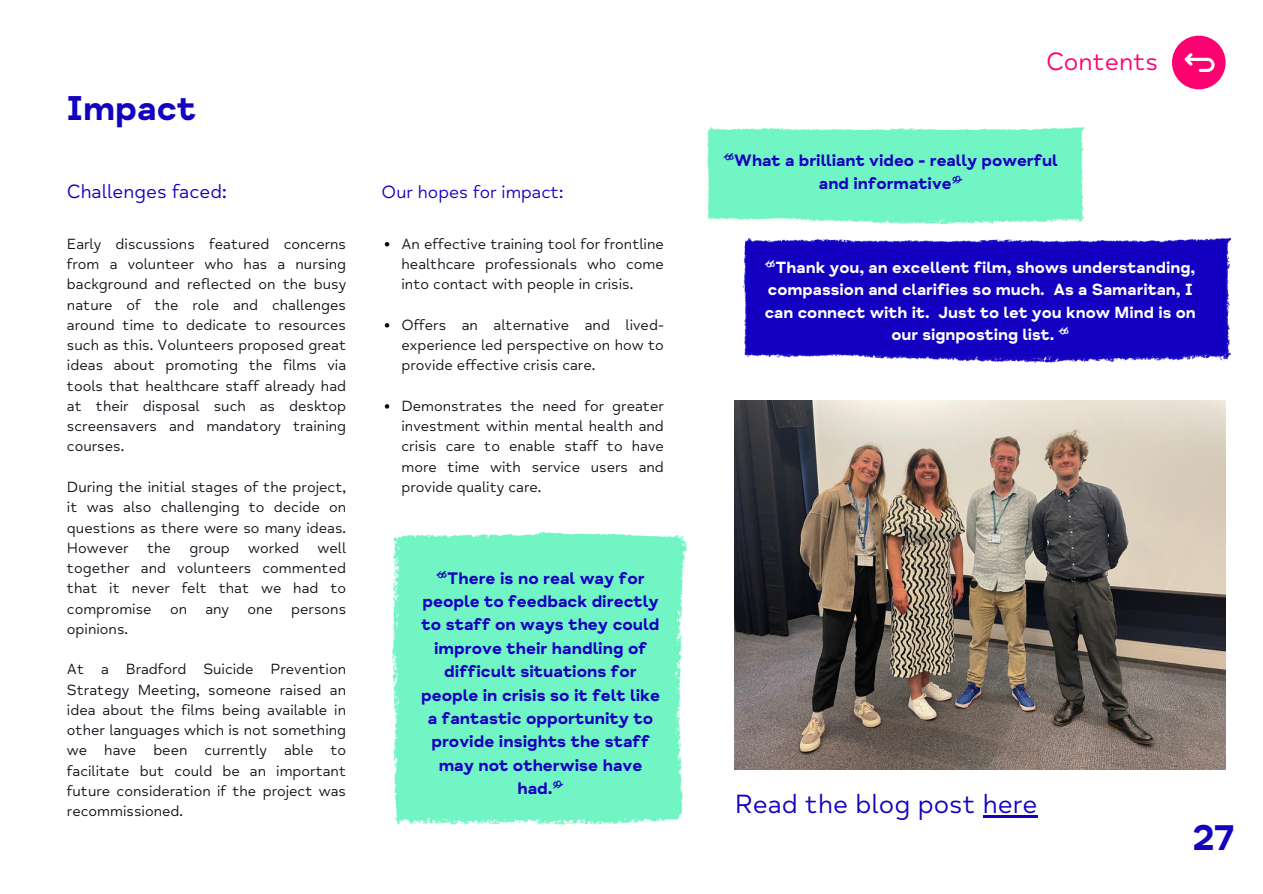
<style>
.page{position:relative;width:1263px;height:894px;background:#fff}
.page>*{position:absolute;margin:0;border:0;box-sizing:border-box;transform-origin:0 0}
.t1{font:36.45px "Mind Meridian Display";color:#1300c1}
.t2{font:35.25px "Mind Meridian Display";color:#1300c1}
.t3{font:27px "Mind Meridian";color:#1300c1}
.t4{font:25.5px "Mind Meridian";color:#ff0071}
.t5{font:19.65px "Mind Meridian";color:#1300c1}
.t6{font:18.15px "Mind Meridian";color:#1300c1}
.t7{font:17.1px/23.4px "Mind Meridian Display";color:#1300c1;text-align:center}
.t8{font:16.95px/23.4px "Mind Meridian Display";color:#1300c1;text-align:center}
.t9{font:16.5px/22.5px "Mind Meridian Display";color:#fff;text-align:center}
.t10{font:15.15px/20.2px "Mind Meridian";color:#100e18;text-align:justify}
</style>
<div class="page">
<div style="left:392px;top:532px;width:295px;height:293px;background:#71f5c4"></div>
<svg style="left:1172px;top:36px;width:54px;height:53px"></svg>
<img style="left:735px;top:401px;width:490px;height:367px">
<div style="left:706px;top:126px;width:379px;height:94px;background:#71f5c4"></div>
<img style="left:715px;top:216px;width:517px;height:147px">
<hr style="left:983px;top:814px;width:55px;height:3px;background:#1300c1">
<svg style="left:385px;top:242px;width:4px;height:4px"></svg>
<svg style="left:385px;top:323px;width:4px;height:4px"></svg>
<svg style="left:385px;top:404px;width:4px;height:4px"></svg>
<h2 class="t2" style="left:67px;top:87px;width:131px">Impact</h2>
<p class="t5" style="left:67px;top:180px;width:161px">Challenges faced:</p>
<p class="t6" style="left:382px;top:181px;width:183px">Our hopes for impact:</p>
<p class="t10" style="left:67px;top:234px;width:281px">Early discussions featured concerns from a volunteer who has a nursing background and reflected on the busy nature of the role and challenges around time to dedicate to resources such as this. Volunteers proposed great ideas about promoting the films via tools that healthcare staff already had at their disposal such as desktop screensavers and mandatory training courses.</p>
<p class="t10" style="left:67px;top:477px;width:281px">During the initial stages of the project, it was also challenging to decide on questions as there were so many ideas.<br>However the group worked well together and volunteers commented that it never felt that we had to compromise on any one persons opinions.</p>
<p class="t10" style="left:67px;top:659px;width:281px">At a Bradford Suicide Prevention Strategy Meeting, someone raised an idea about the films being available in other languages which is not something we have been currently able to facilitate but could be an important future consideration if the project was recommissioned.</p>
<p class="t10" style="left:401px;top:234px;width:264px">An effective training tool for frontline healthcare professionals who come into contact with people in crisis.</p>
<p class="t10" style="left:401px;top:315px;width:264px">Offers an alternative and lived&shy;experience led perspective on how to provide effective crisis care.</p>
<p class="t10" style="left:401px;top:396px;width:264px">Demonstrates the need for greater investment within mental health and crisis care to enable staff to have more time with service users and provide quality care.</p>
<p class="t7" style="left:421px;top:566px;width:240px">“There is no real way for people to feedback directly to staff on ways they could improve their handling of difficult situations for people in crisis so it felt like a fantastic opportunity to provide insights the staff may not otherwise have had.”</p>
<h3 class="t4" style="left:1046px;top:46px;width:114px">Contents</h3>
<p class="t8" style="left:724px;top:148px;width:336px">“What a brilliant video - really powerful and informative”</p>
<p class="t9" style="left:765px;top:256px;width:433px">“Thank you, an excellent film, shows understanding, compassion and clarifies so much. As a Samaritan, I can connect with it. Just to let you know Mind is on our signposting list. “</p>
<h3 class="t3" style="left:735px;top:787px;width:304px">Read the blog post here</h3>
<h1 class="t1" style="left:1192px;top:815px;width:44px">27</h1>
</div>
